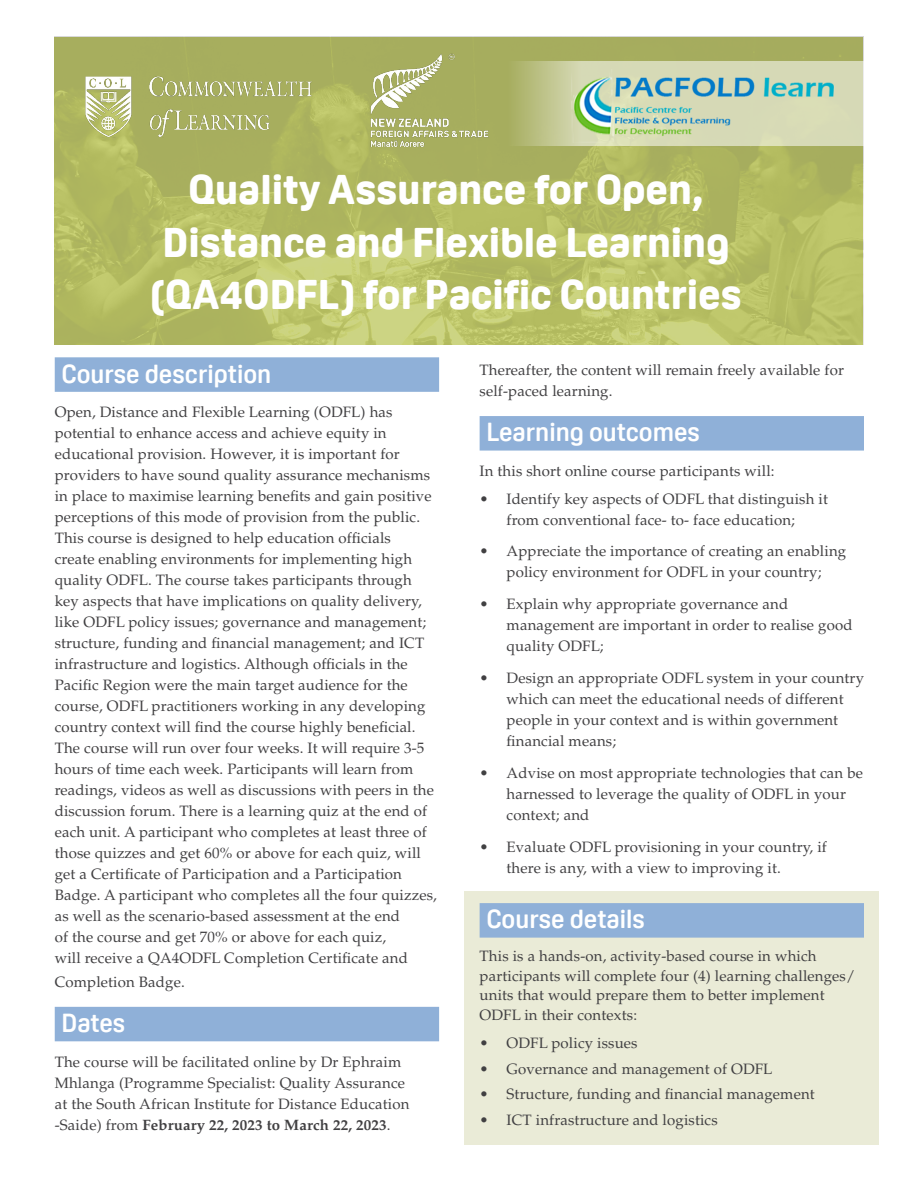
<style>
.page{position:relative;width:918px;height:1188px;background:#fff}
.page>*{position:absolute;margin:0;border:0;box-sizing:border-box;transform-origin:0 0}
.t1{font:800 40.5px/52.5px "Oscine";color:#fff;text-align:center}
.t2{font:700 25.5px "Oscine";color:#fff}
.t3{font:15px/21px "Palatino LT Std";letter-spacing:.01em;color:#414042}
.s1{font-weight:700}
</style>
<div class="page">
<img style="left:55px;top:37px;width:808px;height:308px">
<svg style="left:500px;top:62px;width:364px;height:84px;background:#c6cb99"></svg>
<div style="left:465px;top:891px;width:414px;height:253px;background:#eaebd7"></div>
<div style="left:55px;top:357px;width:384px;height:35px;background:#8fb0d8"></div>
<div style="left:55px;top:1007px;width:384px;height:34px;background:#8fb0d8"></div>
<div style="left:480px;top:416px;width:384px;height:35px;background:#8fb0d8"></div>
<div style="left:480px;top:903px;width:384px;height:35px;background:#8fb0d8"></div>
<img style="left:359px;top:41px;width:141px;height:118px">
<img style="left:571px;top:70px;width:265px;height:73px">
<img style="left:83px;top:76px;width:232px;height:61px">
<h1 class="t1" style="left:150px;top:164px;width:593px">Quality Assurance for Open,<br>Distance and Flexible Learning (QA4ODFL) for Pacific Countries</h1>
<h2 class="t2" style="left:62px;top:359px;width:211px">Course description</h2>
<p class="t3" style="left:55px;top:402px;width:384px">Open, Distance and Flexible Learning (ODFL) has potential to enhance access and achieve equity in educational provision. However, it is important for providers to have sound quality assurance mechanisms in place to maximise learning benefits and gain positive perceptions of this mode of provision from the public.<br>This course is designed to help education officials<br>create enabling environments for implementing high quality ODFL. The course takes participants through key aspects that have implications on quality delivery, like ODFL policy issues; governance and management; structure, funding and financial management; and ICT infrastructure and logistics. Although officials in the Pacific Region were the main target audience for the course, ODFL practitioners working in any developing country context will find the course highly beneficial.<br>The course will run over four weeks. It will require 3-5 hours of time each week. Participants will learn from readings, videos as well as discussions with peers in the discussion forum. There is a learning quiz at the end of each unit. A participant who completes at least three of those quizzes and get 60% or above for each quiz, will get a Certificate of Participation and a Participation Badge. A participant who completes all the four quizzes, as well as the scenario-based assessment at the end<br>of the course and get 70% or above for each quiz,<br>will receive a QA4ODFL Completion Certificate and</p>
<p class="t3" style="left:55px;top:972px;width:132px">Completion Badge.</p>
<h2 class="t2" style="left:62px;top:1009px;width:65px">Dates</h2>
<p class="t3" style="left:55px;top:1051px;width:356px">The course will be facilitated online by Dr Ephraim Mhlanga (Programme Specialist: Quality Assurance at the South African Institute for Distance Education -Saide) from <span class="s1">February 22, 2023 to March 22, 2023</span>.</p>
<p class="t3" style="left:480px;top:360px;width:366px">Thereafter, the content will remain freely available for self-paced learning.</p>
<h2 class="t2" style="left:486px;top:418px;width:215px">Learning outcomes</h2>
<p class="t3" style="left:480px;top:461px;width:296px">In this short online course participants will:</p>
<p class="t3" style="left:480px;top:488px;width:350px;text-align:center">• Identify key aspects of ODFL that distinguish it from conventional face- to- face education;</p>
<p class="t3" style="left:480px;top:541px;width:368px;text-align:center">• Appreciate the importance of creating an enabling policy environment for ODFL in your country;</p>
<p class="t3" style="left:507px;top:594px;width:347px;text-indent:-27px">• Explain why appropriate governance and management are important in order to realise good quality ODFL;</p>
<p class="t3" style="left:507px;top:668px;width:359px;text-indent:-27px">• Design an appropriate ODFL system in your country which can meet the educational needs of different people in your context and is within government financial means;</p>
<p class="t3" style="left:507px;top:763px;width:358px;text-indent:-27px">• Advise on most appropriate technologies that can be harnessed to leverage the quality of ODFL in your context; and</p>
<p class="t3" style="left:507px;top:836px;width:322px;text-indent:-27px">• Evaluate ODFL provisioning in your country, if there is any, with a view to improving it.</p>
<h2 class="t2" style="left:486px;top:905px;width:160px">Course details</h2>
<p class="t3" style="left:480px;top:947px;width:377px;line-height:19.5px">This is a hands-on, activity-based course in which participants will complete four (4) learning challenges/ units that would prepare them to better implement ODFL in their contexts:</p>
<p class="t3" style="left:480px;top:1032px;width:160px">• ODFL policy issues</p>
<p class="t3" style="left:480px;top:1058px;width:294px">• Governance and management of ODFL</p>
<p class="t3" style="left:480px;top:1084px;width:337px">• Structure, funding and financial management</p>
<p class="t3" style="left:480px;top:1110px;width:240px">• ICT infrastructure and logistics</p>
</div>
